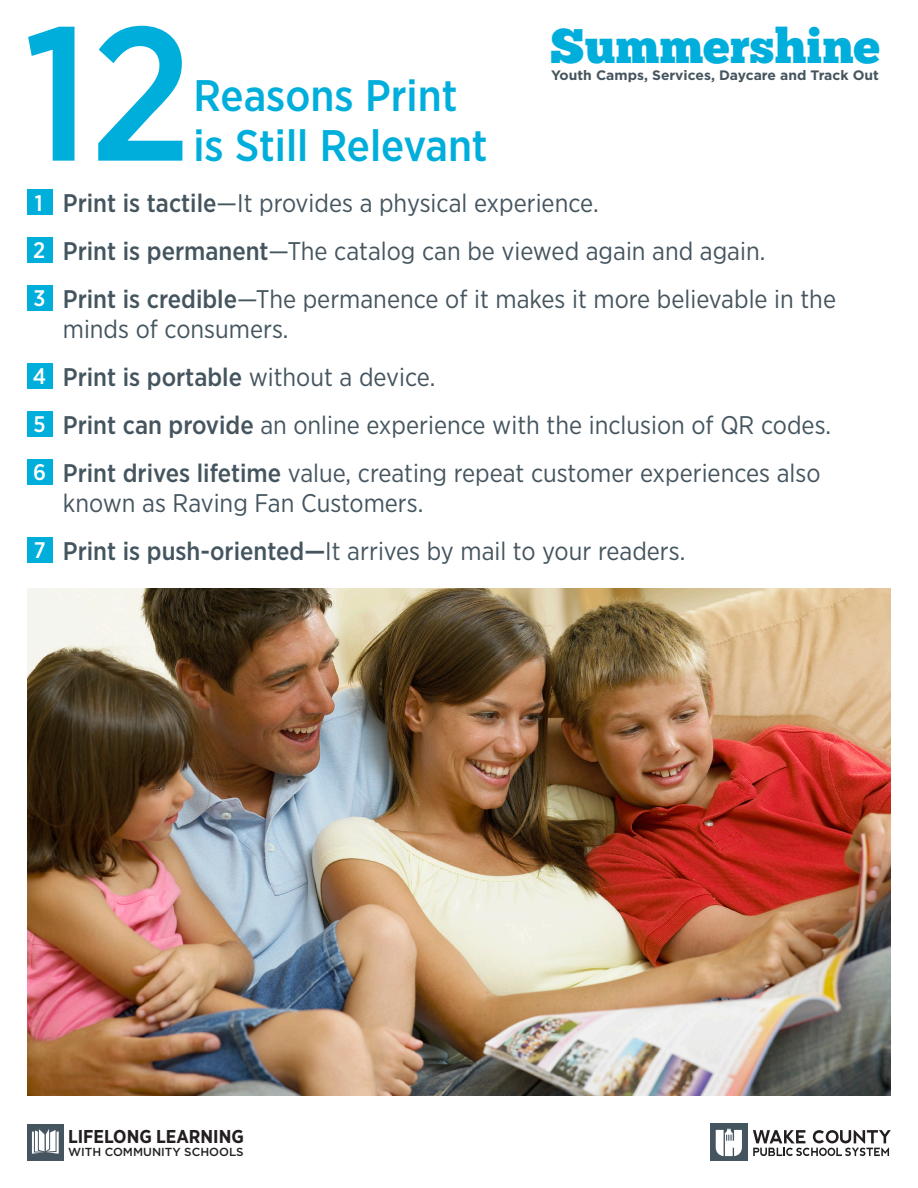
<style>
.page{position:relative;width:918px;height:1188px;background:#fff}
.page>*{position:absolute;margin:0;border:0;box-sizing:border-box;transform-origin:0 0}
.t1{font:500 190.05px "Gotham Narrow";color:#00aedc}
.t2{font:48.45px "Chunk Five";color:#00aedc}
.t3{font:500 44.1px/49.2px "Gotham Narrow";color:#00aedc}
.t4{font:25.5px/30px "Gotham Narrow";color:#45555f}
.t5{font:500 25.5px "Gotham Narrow";color:#45555f}
.t6{font:500 22.5px "Gotham Narrow";color:#fff}
.t7{font:700 18.6px "Gotham Narrow";color:#231f20}
.t8{font:700 13.65px "Gotham";color:#45555f}
.t9{font:500 11.7px "Gotham";color:#231f20}
.s1{font-weight:500}
.s2{font-weight:400}
</style>
<div class="page">
<img style="left:27px;top:588px;width:864px;height:508px">
<div style="left:27px;top:190px;width:25px;height:25px;background:#00aedc"></div>
<div style="left:27px;top:238px;width:25px;height:25px;background:#00aedc"></div>
<div style="left:27px;top:286px;width:25px;height:25px;background:#00aedc"></div>
<div style="left:27px;top:364px;width:25px;height:25px;background:#00aedc"></div>
<div style="left:27px;top:412px;width:25px;height:25px;background:#00aedc"></div>
<div style="left:27px;top:460px;width:25px;height:25px;background:#00aedc"></div>
<div style="left:27px;top:538px;width:25px;height:25px;background:#00aedc"></div>
<div style="left:27px;top:1124px;width:37px;height:37px;background:#45555f"></div>
<svg style="left:32px;top:1129px;width:27px;height:25px"></svg>
<svg style="left:753px;top:1130px;width:138px;height:26px"></svg>
<div style="left:710px;top:1124px;width:38px;height:37px;background:#45555f"></div>
<svg style="left:716px;top:1129px;width:26px;height:27px"></svg>
<p class="t1" style="left:24px;top:-27px;width:169px">12</p>
<p class="t2" style="left:550px;top:24px;width:331px">Summershine</p>
<p class="t8" style="left:551px;top:66px;width:329px">Youth Camps, Services, Daycare and Track Out</p>
<p class="t3" style="left:193px;top:71px;width:296px">Reasons Print is Still Relevant</p>
<p class="t4" style="left:63px;top:187px;width:537px"><span class="s1">Print is tactile</span>—It provides a physical experience.</p>
<p class="t4" style="left:63px;top:235px;width:704px"><span class="s1">Print is permanent</span>—The catalog can be viewed again and again.</p>
<p class="t4" style="left:63px;top:283px;width:775px"><span class="s1">Print is credible</span>—The permanence of it makes it more believable in the minds of consumers.</p>
<p class="t5" style="left:63px;top:360px;width:374px">Print is portable <span class="s2">without a device.</span></p>
<p class="t4" style="left:63px;top:409px;width:770px"><span class="s1">Print can provide</span> an online experience with the inclusion of QR codes.</p>
<p class="t4" style="left:63px;top:457px;width:759px"><span class="s1">Print drives lifetime</span> value, creating repeat customer experiences also known as Raving Fan Customers.</p>
<p class="t4" style="left:63px;top:535px;width:624px"><span class="s1">Print is push-oriented—</span>It arrives by mail to your readers.</p>
<p class="t6" style="left:35px;top:189px;width:9px">1</p>
<p class="t6" style="left:33px;top:236px;width:14px">2</p>
<p class="t6" style="left:34px;top:284px;width:13px">3</p>
<p class="t6" style="left:33px;top:362px;width:15px">4</p>
<p class="t6" style="left:33px;top:410px;width:14px">5</p>
<p class="t6" style="left:33px;top:458px;width:14px">6</p>
<p class="t6" style="left:34px;top:536px;width:13px">7</p>
<p class="t7" style="left:68px;top:1125px;width:177px">LIFELONG LEARNING</p>
<p class="t9" style="left:68px;top:1144px;width:177px">WITH COMMUNITY SCHOOLS</p>
</div>
